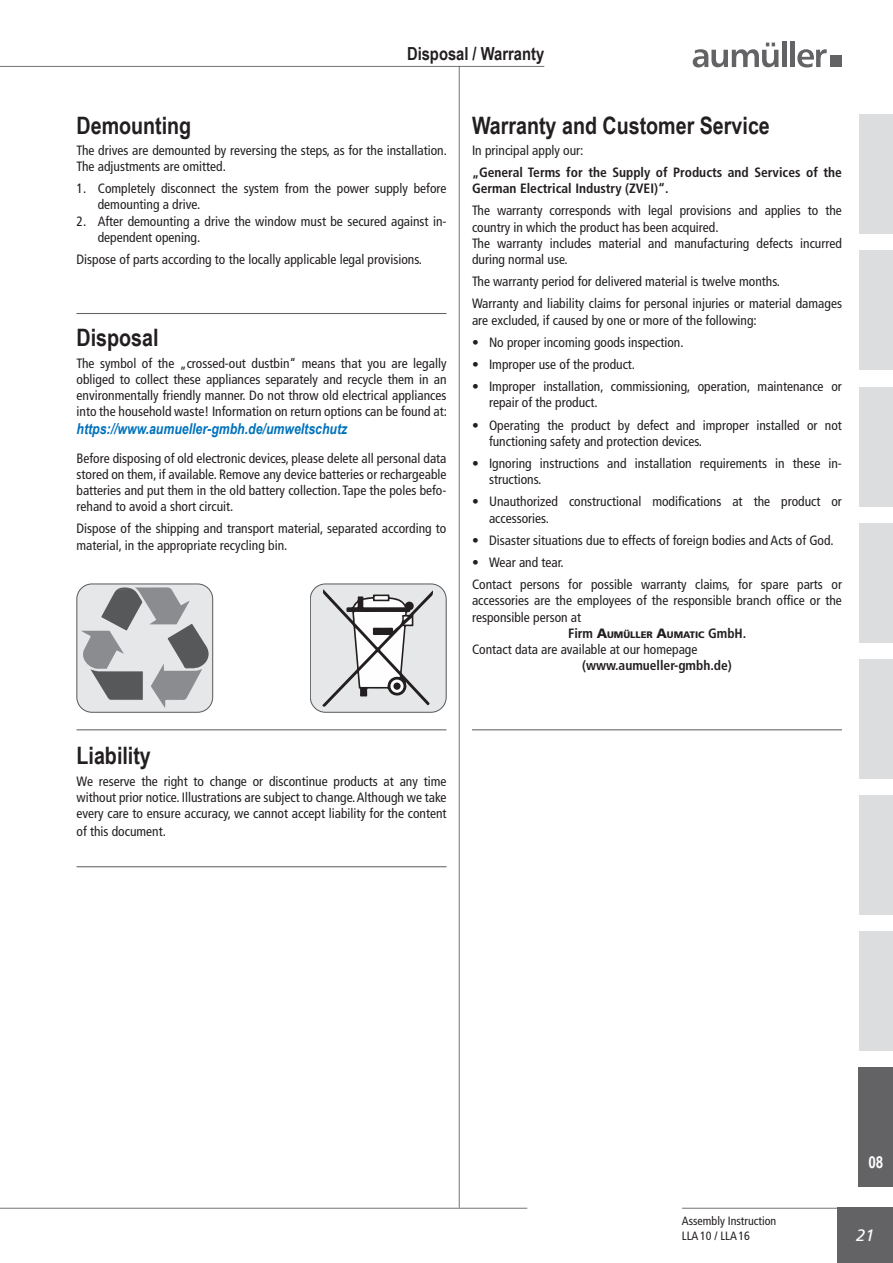
<style>
.page{position:relative;width:893px;height:1263px;background:#fff}
.page>*{position:absolute;margin:0;border:0;box-sizing:border-box;transform-origin:0 0}
.t1{font:700 24px "Arial Narrow";color:#231f20}
.Kopf_rechts{font:700 18px "Arial Narrow";color:#231f20}
.t2{font:italic 16.5px "Frutiger LT Std";color:#fff}
.Kapitelzahlen_CB{font:700 16.5px "Arial Narrow";color:#fff}
.t3{font:italic 700 15px "Arial Narrow";color:#0072bc}
.t4{font:condensed 13.5px/16.2px "Frutiger LT Std";color:#231f20}
.t5{font:700 condensed 13.5px/22.2px "Frutiger LT Std";color:#231f20}
.t6{font:condensed 12px/14.4px "Frutiger LT Std";color:#231f20}
.t7{font:900 9.45px "Frutiger LT Std";color:#231f20}
.s1{font-weight:400}
.s2{font-weight:700}
.s3{font-weight:700;font-stretch:condensed;font-size:13.5px}
.s4{font-size:13.5px}
</style>
<div class="page">
<div style="left:859px;top:251px;width:34px;height:119px;background:#dcdddf"></div>
<div style="left:859px;top:387px;width:34px;height:119px;background:#dcdddf"></div>
<div style="left:859px;top:523px;width:34px;height:119px;background:#dcdddf"></div>
<div style="left:859px;top:659px;width:34px;height:119px;background:#dcdddf"></div>
<div style="left:859px;top:795px;width:34px;height:119px;background:#dcdddf"></div>
<div style="left:859px;top:931px;width:34px;height:119px;background:#dcdddf"></div>
<div style="left:859px;top:115px;width:34px;height:119px;background:#dcdddf"></div>
<hr style="left:682px;top:1208px;width:211px;height:1px;background:#636366">
<hr style="left:0;top:1208px;width:527px;height:1px;background:#636366">
<div style="left:838px;top:1208px;width:55px;height:55px;background:#636366"></div>
<hr style="left:0;top:66px;width:544px;height:1px;background:#636366">
<svg style="left:693px;top:43px;width:85px;height:24px"></svg>
<div style="left:782px;top:41px;width:5px;height:26px;background:#636366"></div>
<div style="left:790px;top:41px;width:5px;height:26px;background:#636366"></div>
<svg style="left:797px;top:49px;width:30px;height:18px"></svg>
<div style="left:830px;top:56px;width:12px;height:11px;background:#636366"></div>
<div style="left:859px;top:1068px;width:34px;height:119px;background:#636366"></div>
<hr style="left:459px;top:66px;width:1px;height:1142px;background:#636366">
<hr style="left:472px;top:729px;width:370px;height:1px;background:#636366">
<hr style="left:77px;top:729px;width:369px;height:1px;background:#636366">
<hr style="left:77px;top:866px;width:369px;height:1px;background:#636366">
<hr style="left:77px;top:313px;width:369px;height:1px;background:#636366">
<div style="left:310px;top:584px;width:136px;height:128px;background:#e6e7e9;border-radius:15px"></div>
<div style="left:310px;top:584px;width:136px;height:128px;border:1px solid #57585a;border-radius:15px"></div>
<svg style="left:322px;top:589px;width:111px;height:118px"></svg>
<div style="left:393px;top:682px;width:8px;height:8px;background:#242021;border-radius:50%"></div>
<div style="left:77px;top:584px;width:136px;height:128px;background:#e6e7e9;border-radius:15px"></div>
<div style="left:77px;top:584px;width:136px;height:128px;border:1px solid #57585a;border-radius:15px"></div>
<svg style="left:81px;top:587px;width:129px;height:121px"></svg>
<p class="Kopf_rechts" style="left:407px;top:40px;width:139px">Disposal / Warranty</p>
<p class="t1" style="left:77px;top:108px;width:116px">Demounting</p>
<p class="t1" style="left:472px;top:108px;width:299px">Warranty and Customer Service</p>
<p class="t5" style="left:472px;top:139px;width:371px"><span class="s1">In principal apply our:<br></span>„General Terms for the Supply of Products and Services of the</p>
<p class="t4" style="left:472px;top:177px;width:371px;line-height:22.2px"><span class="s2">German Electrical Industry (ZVEI)“.<br></span>The warranty corresponds with legal provisions and applies to the</p>
<p class="t4" style="left:472px;top:219px;width:371px">country in which the product has been acquired.<br>The warranty includes material and manufacturing defects incurred during normal use.</p>
<p class="t4" style="left:472px;top:270px;width:371px;line-height:22.2px">The warranty period for delivered material is twelve months.<br>Warranty and liability claims for personal injuries or material damages</p>
<p class="t4" style="left:472px;top:312px;width:286px">are excluded, if caused by one or more of the following:</p>
<p class="t4" style="left:472px;top:334px;width:213px">• No proper incoming goods inspection.</p>
<p class="t4" style="left:472px;top:356px;width:165px">• Improper use of the product.</p>
<p class="t4" style="left:489px;top:378px;width:354px;text-indent:-17px">• Improper installation, commissioning, operation, maintenance or repair of the product.</p>
<p class="t4" style="left:489px;top:417px;width:354px;text-indent:-17px">• Operating the product by defect and improper installed or not functioning safety and protection devices.</p>
<p class="t4" style="left:489px;top:455px;width:354px;text-indent:-17px">• Ignoring instructions and installation requirements in these in&shy;structions.</p>
<p class="t4" style="left:489px;top:494px;width:354px;text-indent:-17px">• Unauthorized constructional modifications at the product or accessories.</p>
<p class="t4" style="left:472px;top:532px;width:363px">• Disaster situations due to effects of foreign bodies and Acts of God.</p>
<p class="t4" style="left:472px;top:551px;width:371px;line-height:22.2px">• Wear and tear.<br>Contact persons for possible warranty claims, for spare parts or</p>
<p class="t4" style="left:472px;top:593px;width:371px">accessories are the employees of the responsible branch office or the responsible person at</p>
<p class="t7" style="left:568px;top:629px;width:180px"><span class="s3">Firm</span> <span class="s4">A</span>UMÜLLER <span class="s4">A</span>UMATIC <span class="s3">GmbH.</span></p>
<p class="t4" style="left:582px;top:641px;width:151px;text-indent:-110px">Contact data are available at our homepage <span class="s2">(www.aumueller-gmbh.de)</span></p>
<p class="t4" style="left:77px;top:142px;width:372px">The drives are demounted by reversing the steps, as for the installation.<br>The adjustments are omitted.</p>
<p class="t4" style="left:98px;top:180px;width:350px;text-indent:-21px">1. Completely disconnect the system from the power supply before demounting a drive.</p>
<p class="t4" style="left:98px;top:213px;width:350px;text-indent:-21px">2. After demounting a drive the window must be secured against in&shy;dependent opening.</p>
<p class="t4" style="left:77px;top:251px;width:347px">Dispose of parts according to the locally applicable legal provisions.</p>
<p class="t1" style="left:77px;top:319px;width:84px">Disposal</p>
<p class="t4" style="left:77px;top:355px;width:372px;text-align:justify">The symbol of the „crossed-out dustbin“ means that you are legally obliged to collect these appliances separately and recycle them in an environmentally friendly manner. Do not throw old electrical appliances into the household waste! Information on return options can be found at:</p>
<p class="t3" style="left:77px;top:418px;width:272px">https://www.aumueller-gmbh.de/umweltschutz</p>
<p class="t4" style="left:77px;top:450px;width:371px;text-align:justify">Before disposing of old electronic devices, please delete all personal data stored on them, if available. Remove any device batteries or rechargeable batteries and put them in the old battery collection. Tape the poles befo&shy;rehand to avoid a short circuit.</p>
<p class="t4" style="left:77px;top:521px;width:371px">Dispose of the shipping and transport material, separated according to material, in the appropriate recycling bin.</p>
<p class="t1" style="left:77px;top:737px;width:76px">Liability</p>
<p class="t4" style="left:77px;top:773px;width:371px;text-align:justify">We reserve the right to change or discontinue products at any time without prior notice. Illustrations are subject to change. Although we take every care to ensure accuracy, we cannot accept liability for the content</p>
<p class="t4" style="left:77px;top:824px;width:91px">of this document.</p>
<p class="t6" style="left:682px;top:1214px;width:96px">Assembly Instruction<br>LLA10 / LLA16</p>
<p class="Kapitelzahlen_CB" style="left:868px;top:1149px;width:17px">08</p>
<p class="t2" style="left:856px;top:1226px;width:20px">21</p>
</div>
